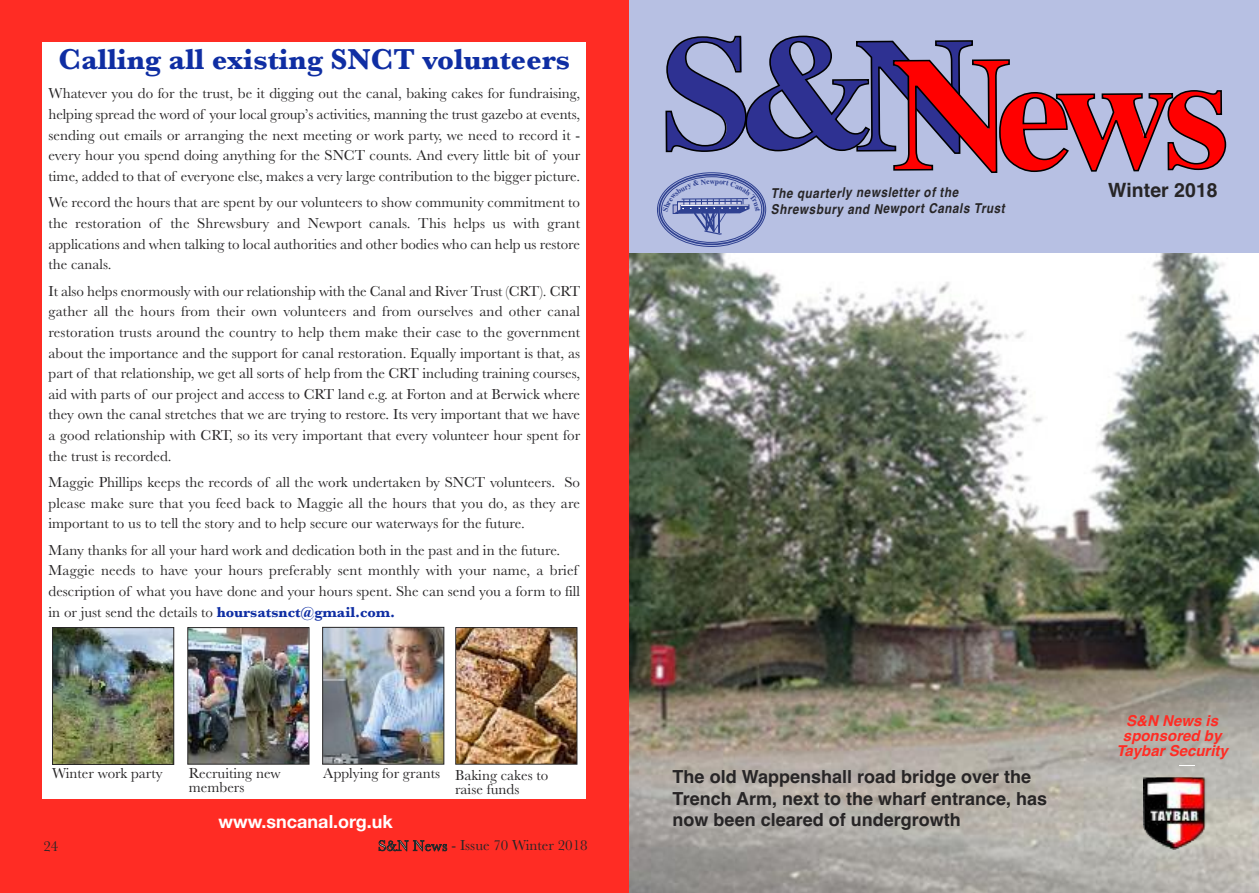
<style>
.page{position:relative;width:1259px;height:893px;background:#fff}
.page>*{position:absolute;margin:0;border:0;box-sizing:border-box;transform-origin:0 0}
.t1{font:700 161.4px "Times";letter-spacing:-.11em;color:#f00;scale:1.05 1}
.t2{font:700 30px "Baskerville";color:#0f2ea3}
.t3{font:700 19.5px "Helvetica";letter-spacing:-.01em;color:#272526}
.t4{font:700 18px/21.6px "Helvetica";color:#272526}
.t5{font:700 18px "Helvetica Neue";color:#fff}
.t6{font:15px/20.5px "Baskerville";color:#272526;text-align:justify}
.t7{font:italic 700 15px/15px "Helvetica";color:#ff2c24;text-align:center}
.t8{font:italic 700 13.65px/16px "Helvetica";letter-spacing:.05em;color:#272526;scale:.86 1}
.t9{font:700 7.65px "Times";color:#2f4191}
.s1{font-weight:700;color:#0f2ea3}
.s2{color:#fff}
.s3{color:#2e3192}
</style>
<div class="page">
<div style="left:0;top:0;width:629px;height:893px;background:#ff2c24"></div>
<img style="left:629px;top:253px;width:630px;height:640px">
<div style="left:43px;top:79px;width:543px;height:720px;background:#fff"></div>
<div style="left:43px;top:43px;width:543px;height:43px;background:#fff"></div>
<img style="left:54px;top:629px;width:118px;height:134px">
<div style="left:52px;top:627px;width:122px;height:138px;border:1px solid #272526"></div>
<img style="left:189px;top:629px;width:118px;height:134px">
<div style="left:187px;top:627px;width:122px;height:138px;border:1px solid #272526"></div>
<img style="left:324px;top:629px;width:118px;height:134px">
<div style="left:322px;top:627px;width:122px;height:138px;border:1px solid #272526"></div>
<img style="left:457px;top:629px;width:118px;height:134px">
<div style="left:455px;top:627px;width:122px;height:138px;border:1px solid #272526"></div>
<div style="left:629px;top:0;width:630px;height:253px;background:#b7c0e3"></div>
<img style="left:1143px;top:777px;width:65px;height:72px">
<svg style="left:1179px;top:765px;width:15px;height:1px"></svg>
<svg style="left:662px;top:35px;width:565px;height:200px"></svg>
<h2 class="t2" style="left:59px;top:42px;width:513px">Calling all existing SNCT volunteers</h2>
<p class="t6" style="left:49px;top:83px;width:533px">Whatever you do for the trust, be it digging out the canal, baking cakes for fundraising, helping spread the word of your local group’s activities, manning the trust gazebo at events, sending out emails or arranging the next meeting or work party, we need to record it - every hour you spend doing anything for the SNCT counts. And every little bit of your time, added to that of everyone else, makes a very large contribution to the bigger picture.</p>
<p class="t6" style="left:49px;top:192px;width:533px">We record the hours that are spent by our volunteers to show community commitment to the restoration of the Shrewsbury and Newport canals. This helps us with grant applications and when talking to local authorities and other bodies who can help us restore the canals.</p>
<p class="t6" style="left:49px;top:280px;width:533px">It also helps enormously with our relationship with the Canal and River Trust (CRT). CRT gather all the hours from their own volunteers and from ourselves and other canal restoration trusts around the country to help them make their case to the government about the importance and the support for canal restoration. Equally important is that, as part of that relationship, we get all sorts of help from the CRT including training courses, aid with parts of our project and access to CRT land e.g. at Forton and at Berwick where they own the canal stretches that we are trying to restore. Its very important that we have a good relationship with CRT, so its very important that every volunteer hour spent for the trust is recorded.</p>
<p class="t6" style="left:49px;top:472px;width:533px">Maggie Phillips keeps the records of all the work undertaken by SNCT volunteers. So please make sure that you feed back to Maggie all the hours that you do, as they are important to us to tell the story and to help secure our waterways for the future.</p>
<p class="t6" style="left:49px;top:539px;width:533px;text-align:left">Many thanks for all your hard work and dedication both in the past and in the future.<br>Maggie needs to have your hours preferably sent monthly with your name, a brief description of what you have done and your hours spent. She can send you a form to fill in or just send the details to <span class="s1">hoursatsnct@gmail.com.</span></p>
<p class="t6" style="left:189px;top:766px;width:93px;line-height:13.5px">Recruiting new members</p>
<p class="t6" style="left:52px;top:763px;width:112px">Winter work party</p>
<p class="t6" style="left:455px;top:765px;width:95px;line-height:15.3px;text-indent:-132px">Applying for grants Baking cakes to raise funds</p>
<p class="t5" style="left:219px;top:810px;width:176px">www.sncanal.org.uk</p>
<p class="t6" style="left:43px;top:835px;width:16px">24</p>
<p class="t6" style="left:378px;top:835px;width:211px"><span class="s2">S&amp;N News</span> - Issue 70 Winter 2018</p>
<h1 class="t1" style="left:660px;top:-40px;width:545px"><span class="s3">S&amp;N</span>News</h1>
<p class="t9" style="left:709px;top:174px;width:7px">w</p>
<p class="t8" style="left:771px;top:185px;width:273px">The quarterly newsletter of the<br>Shrewsbury and Newport Canals Trust</p>
<h3 class="t3" style="left:1108px;top:179px;width:111px">Winter 2018</h3>
<p class="t4" style="left:672px;top:766px;width:376px">The old Wappenshall road bridge over the<br>Trench Arm, next to the wharf entrance, has now been cleared of undergrowth</p>
<p class="t7" style="left:1116px;top:714px;width:113px">S&amp;N News is sponsored by<br>Taybar Security</p>
</div>
